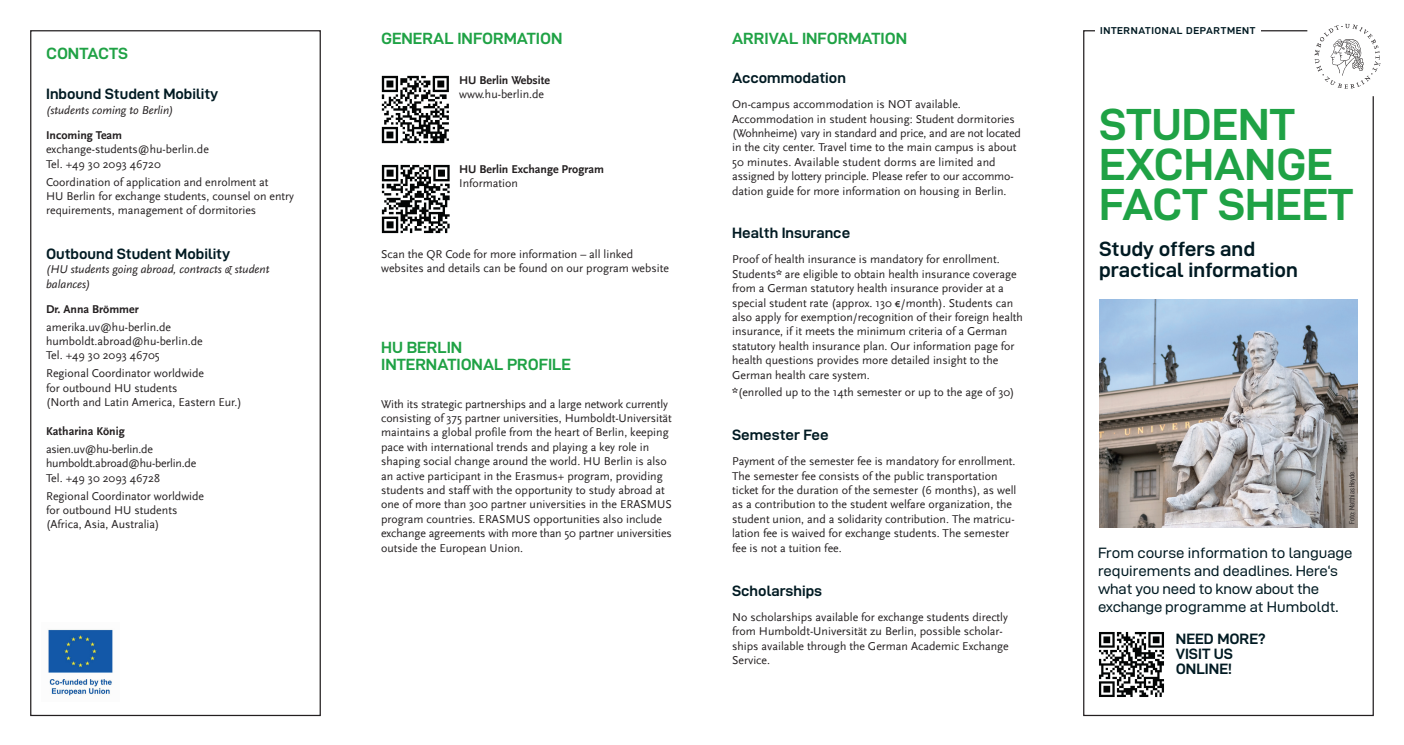
<style>
.page{position:relative;width:1404px;height:745px;background:#fff}
.page>*{position:absolute;margin:0;border:0;box-sizing:border-box;transform-origin:0 0}
.t1{font:45px/40px "D DIN Exp Bold";color:#1fa245}
.t2{font:20.62px/21.2px "D DIN Exp Bold";color:#001a22}
.t3{font:16.25px/17.5px "D DIN Exp Bold";color:#1fa245}
.t4{font:15px/15px "D DIN Exp Bold";color:#001a22}
.t5{font:15px/18px "D DIN Exp";color:#001a22}
.t6{font:11.88px/14.4px "HU Scala Sans";color:#231f20}
.t7{font:700 11.88px "HU Scala Sans";color:#231f20}
.t8{font:italic 11.88px/14.4px "HU Scala Sans";color:#231f20}
.t9{font:11.88px/14.4px "HU Scala Sans";letter-spacing:-.02em;color:#231f20}
.t10{font:10px "D DIN Exp Bold";letter-spacing:.06em;color:#001a22}
.t11{font:7.5px "D DIN Condensed";letter-spacing:-.01em;color:#231f20}
.s1{font-weight:700}
</style>
<div class="page">
<svg style="left:1083px;top:30px;width:291px;height:686px"></svg>
<div style="left:1094px;top:26px;width:166px;height:16px;background:#fff"></div>
<div style="left:1310px;top:20px;width:73px;height:73px;background:#fff;border-radius:50%"></div>
<svg style="left:1314px;top:24px;width:66px;height:65px"></svg>
<img style="left:1098px;top:299px;width:259px;height:228px">
<img style="left:1092px;top:625px;width:78px;height:78px">
<svg style="left:30px;top:30px;width:291px;height:686px"></svg>
<img style="left:42px;top:622px;width:77px;height:79px">
<img style="left:381px;top:75px;width:68px;height:69px">
<img style="left:381px;top:164px;width:69px;height:70px">
<h3 class="t3" style="left:46px;top:45px;width:83px">CONTACTS</h3>
<p class="t4" style="left:46px;top:86px;width:174px">Inbound Student Mobility</p>
<p class="t8" style="left:46px;top:103px;width:129px">(students coming to Berlin)</p>
<p class="t7" style="left:46px;top:128px;width:78px">Incoming Team</p>
<p class="t6" style="left:46px;top:142px;width:164px">exchange-students@hu-berlin.de<br>Tel. +49 30 2093 46720</p>
<p class="t6" style="left:46px;top:175px;width:249px">Coordination of application and enrolment at<br>HU Berlin for exchange students, counsel on entry requirements, management of dormitories</p>
<p class="t4" style="left:46px;top:246px;width:186px">Outbound Student Mobility</p>
<p class="t8" style="left:46px;top:262px;width:225px">(HU students going abroad, contracts &amp; student balances)</p>
<p class="t7" style="left:46px;top:302px;width:94px">Dr. Anna Brömmer</p>
<p class="t6" style="left:46px;top:319px;width:158px">amerika.uv@hu-berlin.de humboldt.abroad@hu-berlin.de<br>Tel. +49 30 2093 46705</p>
<p class="t6" style="left:46px;top:366px;width:197px">Regional Coordinator worldwide<br>for outbound HU students<br>(North and Latin America, Eastern Eur.)</p>
<p class="t7" style="left:46px;top:424px;width:80px">Katharina König</p>
<p class="t9" style="left:46px;top:441px;width:152px">asien.uv@hu-berlin.de humboldt.abroad@hu-berlin.de<br>Tel. +49 30 2093 46728</p>
<p class="t6" style="left:46px;top:488px;width:160px">Regional Coordinator worldwide for outbound HU students (Africa, Asia, Australia)</p>
<h3 class="t3" style="left:381px;top:29px;width:183px">GENERAL INFORMATION</h3>
<p class="t7" style="left:459px;top:73px;width:92px">HU Berlin Website</p>
<p class="t6" style="left:459px;top:87px;width:86px">www.hu-berlin.de</p>
<p class="t7" style="left:459px;top:162px;width:146px">HU Berlin Exchange Program</p>
<p class="t6" style="left:459px;top:176px;width:60px">Information</p>
<p class="t6" style="left:381px;top:246px;width:289px">Scan the QR Code for more information – all linked websites and details can be found on our program website</p>
<h3 class="t3" style="left:381px;top:338px;width:191px">HU BERLIN<br>INTERNATIONAL PROFILE</h3>
<p class="t6" style="left:381px;top:396px;width:292px">With its strategic partnerships and a large network currently consisting of 375 partner universities, Humboldt-Universität maintains a global profile from the heart of Berlin, keeping pace with international trends and playing a key role in shaping social change around the world. HU Berlin is also an active participant in the Erasmus+ program, providing students and staff with the opportunity to study abroad at one of more than 300 partner universities in the ERASMUS program countries. ERASMUS opportunities also include exchange agreements with more than 50 partner universities outside the European Union.</p>
<h3 class="t3" style="left:732px;top:29px;width:176px">ARRIVAL INFORMATION</h3>
<p class="t4" style="left:732px;top:70px;width:115px">Accommodation</p>
<p class="t6" style="left:732px;top:97px;width:290px">On-campus accommodation is NOT available.<br>Accommodation in student housing: Student dormitories (Wohnheime) vary in standard and price, and are not located in the city center. Travel time to the main campus is about 50 minutes. Available student dorms are limited and assigned by lottery principle. Please refer to our accommo&shy;dation guide for more information on housing in Berlin.</p>
<p class="t4" style="left:732px;top:225px;width:120px">Health Insurance</p>
<p class="t6" style="left:732px;top:252px;width:292px">Proof of health insurance is mandatory for enrollment.<br>Students<span class="s1">*</span> are eligible to obtain health insurance coverage from a German statutory health insurance provider at a special student rate (approx. 130 €/month). Students can also apply for exemption/recognition of their foreign health insurance, if it meets the minimum criteria of a German statutory health insurance plan. Our information page for health questions provides more detailed insight to the German health care system.</p>
<p class="t6" style="left:732px;top:385px;width:284px"><span class="s1">*</span>(enrolled up to the 14th semester or up to the age of 30)</p>
<p class="t4" style="left:732px;top:427px;width:98px">Semester Fee</p>
<p class="t6" style="left:732px;top:454px;width:286px">Payment of the semester fee is mandatory for enrollment.<br>The semester fee consists of the public transportation ticket for the duration of the semester (6 months), as well as a contribution to the student welfare organization, the student union, and a solidarity contribution. The matricu&shy;lation fee is waived for exchange students. The semester fee is not a tuition fee.</p>
<p class="t4" style="left:732px;top:582px;width:91px">Scholarships</p>
<p class="t6" style="left:732px;top:609px;width:278px">No scholarships available for exchange students directly from Humboldt-Universität zu Berlin, possible scholar&shy;ships available through the German Academic Exchange Service.</p>
<p class="t10" style="left:1100px;top:25px;width:157px">INTERNATIONAL DEPARTMENT</p>
<h1 class="t1" style="left:1098px;top:104px;width:256px">STUDENT<br>EXCHANGE<br>FACT SHEET</h1>
<h2 class="t2" style="left:1098px;top:237px;width:200px">Study offers and practical information</h2>
<p class="t11" style="left:1347px;top:523px;width:53px;rotate:-90deg">Foto: Matthias Heyde</p>
<p class="t5" style="left:1097px;top:543px;width:256px">From course information to language requirements and deadlines. Here‘s what you need to know about the exchange programme at Humboldt.</p>
<p class="t4" style="left:1175px;top:631px;width:91px">NEED MORE?<br>VISIT US<br>ONLINE!</p>
</div>
